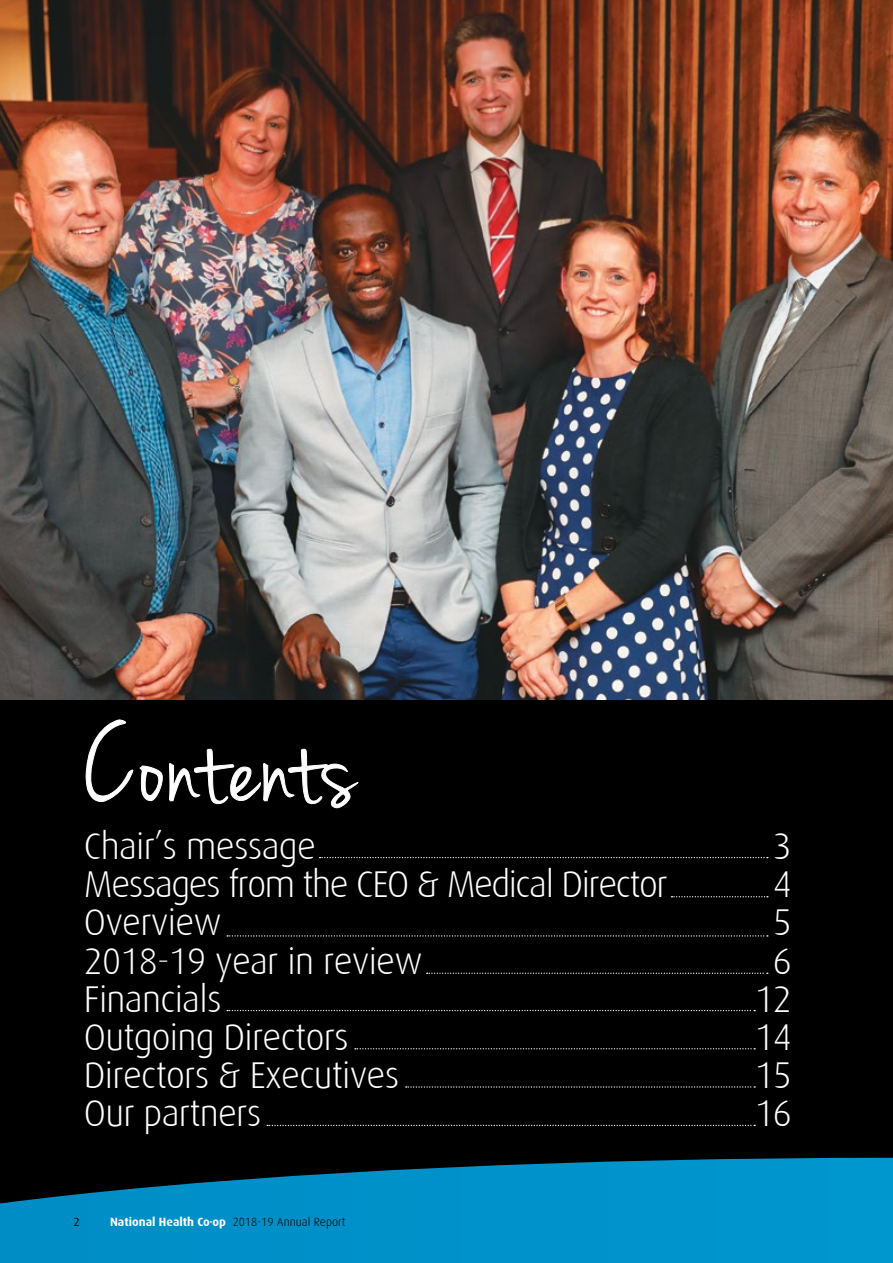
<style>
.page{position:relative;width:893px;height:1263px;background:#fff}
.page>*{position:absolute;margin:0;border:0;box-sizing:border-box;transform-origin:0 0}
.t1{font:115.8px "Jenna Sue";letter-spacing:.03em;color:#fff}
.t2{font:300 37.35px/38.1px "Dax";letter-spacing:-.02em;color:#fff}
.t3{font:700 12px "Dax";color:#fff}
.t4{font:12px "Dax";color:#000}
.s1{font-weight:300;color:#000}
</style>
<div class="page">
<img style="left:0;top:0;width:893px;height:700px">
<div style="left:0;top:700px;width:893px;height:563px;background:#000"></div>
<svg style="left:86px;top:719px;width:47px;height:83px"></svg>
<svg style="left:139px;top:765px;width:24px;height:36px"></svg>
<svg style="left:169px;top:749px;width:190px;height:59px"></svg>
<svg style="left:320px;top:857px;width:448px;height:1px"></svg>
<svg style="left:671px;top:896px;width:97px;height:1px"></svg>
<svg style="left:227px;top:935px;width:541px;height:1px"></svg>
<svg style="left:427px;top:972px;width:341px;height:2px"></svg>
<svg style="left:227px;top:1010px;width:528px;height:1px"></svg>
<svg style="left:355px;top:1048px;width:400px;height:1px"></svg>
<svg style="left:406px;top:1086px;width:349px;height:2px"></svg>
<svg style="left:267px;top:1125px;width:488px;height:1px"></svg>
<svg style="left:0;top:1158px;width:893px;height:105px;background:#007eaf"></svg>
<h1 class="t1" style="left:84px;top:700px;width:272px">Contents</h1>
<p class="t2" style="left:84px;top:828px;width:585px">Chair’s message<br>Messages from the CEO &amp; Medical Director<br>Overview<br>2018-19 year in review<br>Financials<br>Outgoing Directors<br>Directors &amp; Executives<br>Our partners</p>
<p class="t2" style="left:755px;top:828px;width:39px;text-align:center">3<br>4<br>5<br>6<br>12<br>14<br>15<br>16</p>
<p class="t4" style="left:73px;top:1215px;width:8px">2</p>
<p class="t3" style="left:110px;top:1215px;width:237px">National Health Co-op <span class="s1">2018-19 Annual Report</span></p>
</div>
